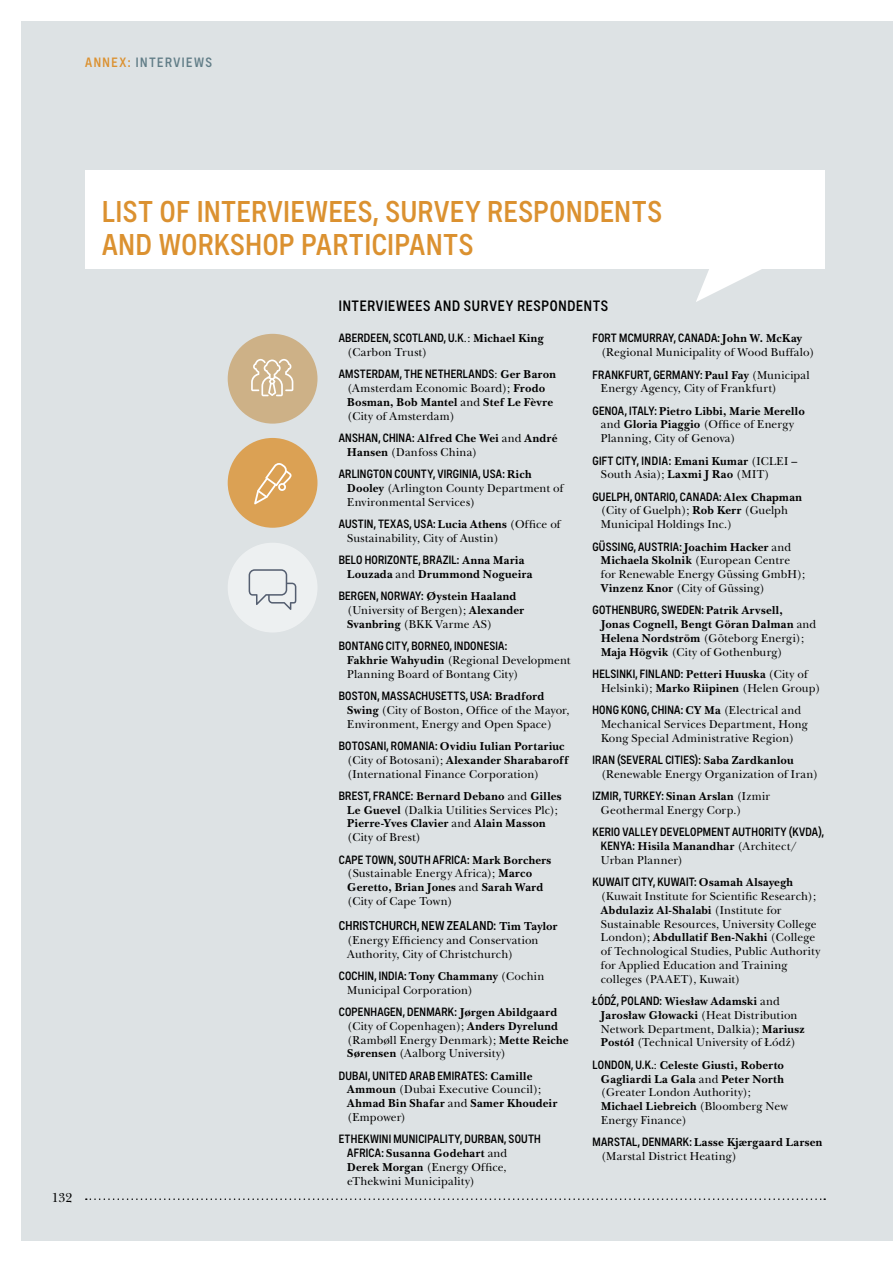
<style>
.page{position:relative;width:893px;height:1263px;background:#fff}
.page>*{position:absolute;margin:0;border:0;box-sizing:border-box;transform-origin:0 0}
.t1{font:500 30px/33px "Amperstandard";letter-spacing:.02em;color:#db9130}
.t2{font:500 15px "Amperstandard";letter-spacing:.05em;color:#000}
.t3{font:500 13.5px "Amperstandard";letter-spacing:.115em;color:#617d87}
.t4{font:13.5px "New Baskerville";color:#000}
.t5{font:500 12.75px "Amperstandard";letter-spacing:.02em;color:#000}
.t6{font:12px/13.8px "New Baskerville";letter-spacing:.015em;color:#000}
.t7{font:500 12px "Amperstandard";letter-spacing:.02em;color:#000}
.t8{font:700 12px/13.8px "New Baskerville";letter-spacing:.03em;color:#000}
.s1{color:#db9130}
.s2{font-family:"New Baskerville";font-weight:400}
.s3{font-family:"New Baskerville";font-weight:700}
.s4{font-weight:700}
.s5{font-family:"Amperstandard";font-weight:500}
.s6{font-weight:400}
.s7{font-family:"New Baskerville";font-weight:700;font-size:12px}
</style>
<div class="page">
<div style="left:21px;top:21px;width:872px;height:1220px;background:#dde2e4"></div>
<svg style="left:86px;top:1198px;width:739px;height:2px"></svg>
<div style="left:85px;top:170px;width:740px;height:99px;background:#fff"></div>
<svg style="left:696px;top:269px;width:65px;height:33px"></svg>
<div style="left:228px;top:334px;width:89px;height:90px;background:#cdb187;border-radius:50%"></div>
<div style="left:228px;top:438px;width:89px;height:90px;background:#dba154;border-radius:50%"></div>
<div style="left:228px;top:543px;width:89px;height:89px;background:#edf0f1;border-radius:50%"></div>
<svg style="left:251px;top:359px;width:42px;height:37px"></svg>
<svg style="left:254px;top:463px;width:38px;height:41px"></svg>
<svg style="left:249px;top:569px;width:47px;height:41px"></svg>
<p class="t3" style="left:85px;top:54px;width:129px"><span class="s1">ANNEX:</span> INTERVIEWS</p>
<p class="t4" style="left:52px;top:1190px;width:22px">132</p>
<h1 class="t1" style="left:102px;top:195px;width:561px">LIST OF INTERVIEWEES, SURVEY RESPONDENTS<br>AND WORKSHOP PARTICIPANTS</h1>
<p class="t2" style="left:339px;top:297px;width:271px">INTERVIEWEES AND SURVEY RESPONDENTS</p>
<p class="t7" style="left:339px;top:331px;width:206px">ABERDEEN, SCOTLAND, U.K<span class="s2">.:</span> <span class="s3">Michael King</span></p>
<p class="t6" style="left:347px;top:345px;width:82px">(Carbon Trust)</p>
<p class="t7" style="left:339px;top:367px;width:219px">AMSTERDAM, THE NETHERLANDS<span class="s2">:</span> <span class="s3">Ger Baron</span></p>
<p class="t6" style="left:347px;top:381px;width:208px">(Amsterdam Economic Board); <span class="s4">Frodo<br>Bosman, Bob Mantel</span> and <span class="s4">Stef Le Fèvre </span>(City of Amsterdam)</p>
<p class="t8" style="left:347px;top:431px;width:212px;text-indent:-8px"><span class="s5">ANSHAN, CHINA:</span> Alfred Che Wei <span class="s6">and</span> André<br>Hansen <span class="s6">(Danfoss China)</span></p>
<p class="t7" style="left:339px;top:467px;width:194px">ARLINGTON COUNTY, VIRGINIA, USA: <span class="s3">Rich</span></p>
<p class="t6" style="left:347px;top:481px;width:218px"><span class="s4">Dooley</span> (Arlington County Department of<br>Environmental Services)</p>
<p class="t7" style="left:339px;top:517px;width:223px">AUSTIN, TEXAS, USA: <span class="s3">Lucia Athens</span> <span class="s2">(Office of</span></p>
<p class="t6" style="left:347px;top:531px;width:153px">Sustainability, City of Austin)</p>
<p class="t7" style="left:339px;top:553px;width:187px">BELO HORIZONTE, BRAZIL: <span class="s3">Anna Maria</span></p>
<p class="t8" style="left:347px;top:567px;width:187px">Louzada <span class="s6">and</span> Drummond Nogueira</p>
<p class="t7" style="left:339px;top:589px;width:179px">BERGEN, NORWAY: <span class="s3">Øystein Haaland</span></p>
<p class="t6" style="left:347px;top:603px;width:178px">(University of Bergen); <span class="s4">Alexander<br>Svanbring</span> (BKK Varme AS)</p>
<p class="t7" style="left:339px;top:639px;width:170px">BONTANG CITY, BORNEO, INDONESIA:</p>
<p class="t6" style="left:347px;top:653px;width:225px"><span class="s4">Fakhrie Wahyudin</span> (Regional Development<br>Planning Board of Bontang City)</p>
<p class="t7" style="left:339px;top:689px;width:207px">BOSTON, MASSACHUSETTS, USA: <span class="s3">Bradford</span></p>
<p class="t6" style="left:347px;top:703px;width:224px"><span class="s4">Swing</span> (City of Boston, Office of the Mayor,<br>Environment, Energy and Open Space)</p>
<p class="t6" style="left:347px;top:739px;width:223px;text-indent:-9px"><span class="s5">BOTOSANI, ROMANIA:</span> <span class="s4">Ovidiu Iulian Portariuc </span>(City of Botosani); <span class="s4">Alexander Sharabaroff </span>(International Finance Corporation)</p>
<p class="t8" style="left:347px;top:789px;width:216px;text-indent:-8px"><span class="s5">BREST, FRANCE:</span> Bernard Debano <span class="s6">and</span> Gilles Le Guevel <span class="s6">(Dalkia Utilities Services Plc); </span>Pierre-Yves Clavier <span class="s6">and</span> Alain Masson <span class="s6">(City of Brest)</span></p>
<p class="t7" style="left:339px;top:852px;width:214px">CAPE TOWN, SOUTH AFRICA: <span class="s3">Mark Borchers</span></p>
<p class="t6" style="left:347px;top:867px;width:198px">(Sustainable Energy Africa); <span class="s4">Marco<br>Geretto, Brian Jones</span> and <span class="s4">Sarah Ward </span>(City of Cape Town)</p>
<p class="t5" style="left:339px;top:918px;width:220px">CHRISTCHURCH, NEW ZEALAND: <span class="s7">Tim Taylor</span></p>
<p class="t6" style="left:347px;top:933px;width:193px">(Energy Efficiency and Conservation<br>Authority, City of Christchurch)</p>
<p class="t7" style="left:339px;top:968px;width:207px">COCHIN, INDIA: <span class="s3">Tony Chammany</span> <span class="s2">(Cochin</span></p>
<p class="t6" style="left:347px;top:983px;width:127px">Municipal Corporation)</p>
<p class="t7" style="left:339px;top:1005px;width:220px">COPENHAGEN, DENMARK: <span class="s3">Jørgen Abildgaard</span></p>
<p class="t6" style="left:347px;top:1019px;width:223px">(City of Copenhagen); <span class="s4">Anders Dyrelund </span>(Rambøll Energy Denmark); <span class="s4">Mette Reiche<br>Sørensen</span> (Aalborg University)</p>
<p class="t7" style="left:339px;top:1068px;width:195px">DUBAI, UNITED ARAB EMIRATES: <span class="s3">Camille</span></p>
<p class="t6" style="left:347px;top:1083px;width:212px"><span class="s4">Ammoun</span> (Dubai Executive Council);<br><span class="s4">Ahmad Bin Shafar</span> and <span class="s4">Samer Khoudeir </span>(Empower)</p>
<p class="t7" style="left:339px;top:1132px;width:204px">ETHEKWINI MUNICIPALITY, DURBAN, SOUTH</p>
<p class="t6" style="left:347px;top:1146px;width:162px;text-align:justify"><span class="s5">AFRICA:</span> <span class="s4">Susanna Godehart</span> and <span class="s4">Derek Morgan</span> (Energy Office, eThekwini Municipality)</p>
<p class="t7" style="left:592px;top:331px;width:211px">FORT MCMURRAY, CANADA: <span class="s3">John W. McKay</span></p>
<p class="t6" style="left:601px;top:345px;width:215px">(Regional Municipality of Wood Buffalo)</p>
<p class="t7" style="left:592px;top:367px;width:219px">FRANKFURT, GERMANY: <span class="s3">Paul Fay</span> <span class="s2">(Municipal</span></p>
<p class="t6" style="left:592px;top:377px;width:214px;line-height:22.4px;text-indent:9px">Energy Agency, City of Frankfurt)<br><span class="s5">GENOA, ITALY:</span> <span class="s4">Pietro Libbi, Marie Merello</span></p>
<p class="t6" style="left:601px;top:418px;width:194px">and <span class="s4">Gloria Piaggio</span> (Office of Energy<br>Planning, City of Genova)</p>
<p class="t7" style="left:592px;top:453px;width:206px">GIFT CITY, INDIA: <span class="s3">Emani Kumar</span> <span class="s2">(ICLEI –</span></p>
<p class="t6" style="left:601px;top:468px;width:170px">South Asia); <span class="s4">Laxmi J Rao</span> (MIT)</p>
<p class="t7" style="left:592px;top:489px;width:211px">GUELPH, ONTARIO, CANADA: <span class="s3">Alex Chapman</span></p>
<p class="t6" style="left:601px;top:504px;width:189px">(City of Guelph); <span class="s4">Rob Kerr</span> (Guelph<br>Municipal Holdings Inc.)</p>
<p class="t7" style="left:592px;top:539px;width:200px">GÜSSING, AUSTRIA: <span class="s3">Joachim Hacker</span> <span class="s2">and</span></p>
<p class="t6" style="left:601px;top:554px;width:206px"><span class="s4">Michaela Skolnik</span> (European Centre for Renewable Energy Güssing GmbH);<br><span class="s4">Vinzenz Knor</span> (City of Güssing)</p>
<p class="t7" style="left:592px;top:603px;width:192px">GOTHENBURG, SWEDEN: <span class="s3">Patrik Arvsell,</span></p>
<p class="t8" style="left:601px;top:617px;width:217px">Jonas Cognell, Bengt Göran Dalman <span class="s6">and<br></span>Helena Nordström <span class="s6">(Göteborg Energi);<br></span>Maja Högvik <span class="s6">(City of Gothenburg)</span></p>
<p class="t7" style="left:592px;top:667px;width:217px">HELSINKI, FINLAND: <span class="s3">Petteri Huuska</span> <span class="s2">(City of</span></p>
<p class="t6" style="left:601px;top:681px;width:221px">Helsinki); <span class="s4">Marko Riipinen</span> (Helen Group)</p>
<p class="t7" style="left:592px;top:703px;width:210px">HONG KONG, CHINA: <span class="s3">CY Ma</span> <span class="s2">(Electrical and</span></p>
<p class="t6" style="left:601px;top:717px;width:208px">Mechanical Services Department, Hong<br>Kong Special Administrative Region)</p>
<p class="t7" style="left:592px;top:753px;width:203px">IRAN (SEVERAL CITIES): <span class="s3">Saba Zardkanlou</span></p>
<p class="t6" style="left:601px;top:767px;width:219px">(Renewable Energy Organization of Iran)</p>
<p class="t7" style="left:592px;top:789px;width:179px">IZMIR, TURKEY: <span class="s3">Sinan Arslan</span> <span class="s2">(Izmir</span></p>
<p class="t6" style="left:601px;top:803px;width:142px">Geothermal Energy Corp.)</p>
<p class="t7" style="left:592px;top:825px;width:233px">KERIO VALLEY DEVELOPMENT AUTHORITY (KVDA),</p>
<p class="t6" style="left:601px;top:839px;width:198px"><span class="s5">KENYA:</span> <span class="s4">Hisila Manandhar</span> (Architect/<br>Urban Planner)</p>
<p class="t7" style="left:592px;top:875px;width:202px">KUWAIT CITY, KUWAIT: <span class="s3">Osamah Alsayegh</span></p>
<p class="t6" style="left:601px;top:889px;width:221px">(Kuwait Institute for Scientific Research); <span class="s4">Abdulaziz Al-Shalabi</span> (Institute for Sustainable Resources, University College London); <span class="s4">Abdullatif Ben-Nakhi</span> (College of Technological Studies, Public Authority for Applied Education and Training colleges (PAAET), Kuwait)</p>
<p class="t6" style="left:601px;top:994px;width:205px;text-indent:-9px"><span class="s5">LÓD</span><sup>´</sup><span class="s5">Z, POLAND:</span> <span class="s4">Wiesław Adamski</span> and <span class="s4">Jarosław Głowacki</span> (Heat Distribution Network Department, Dalkia); <span class="s4">Mariusz Postół</span> (Technical University of Łód´z)</p>
<p class="t8" style="left:601px;top:1058px;width:188px;text-indent:-9px"><span class="s5">LONDON, U.K.</span><span class="s6">:</span> Celeste Giusti, Roberto<br>Gagliardi La Gala <span class="s6">and</span> Peter North <span class="s6">(Greater London Authority);<br></span>Michael Liebreich <span class="s6">(Bloomberg New<br>Energy Finance)</span></p>
<p class="t6" style="left:601px;top:1135px;width:223px;text-indent:-9px"><span class="s5">MARSTAL, DENMARK:</span> <span class="s4">Lasse Kjærgaard Larsen </span>(Marstal District Heating)</p>
</div>
